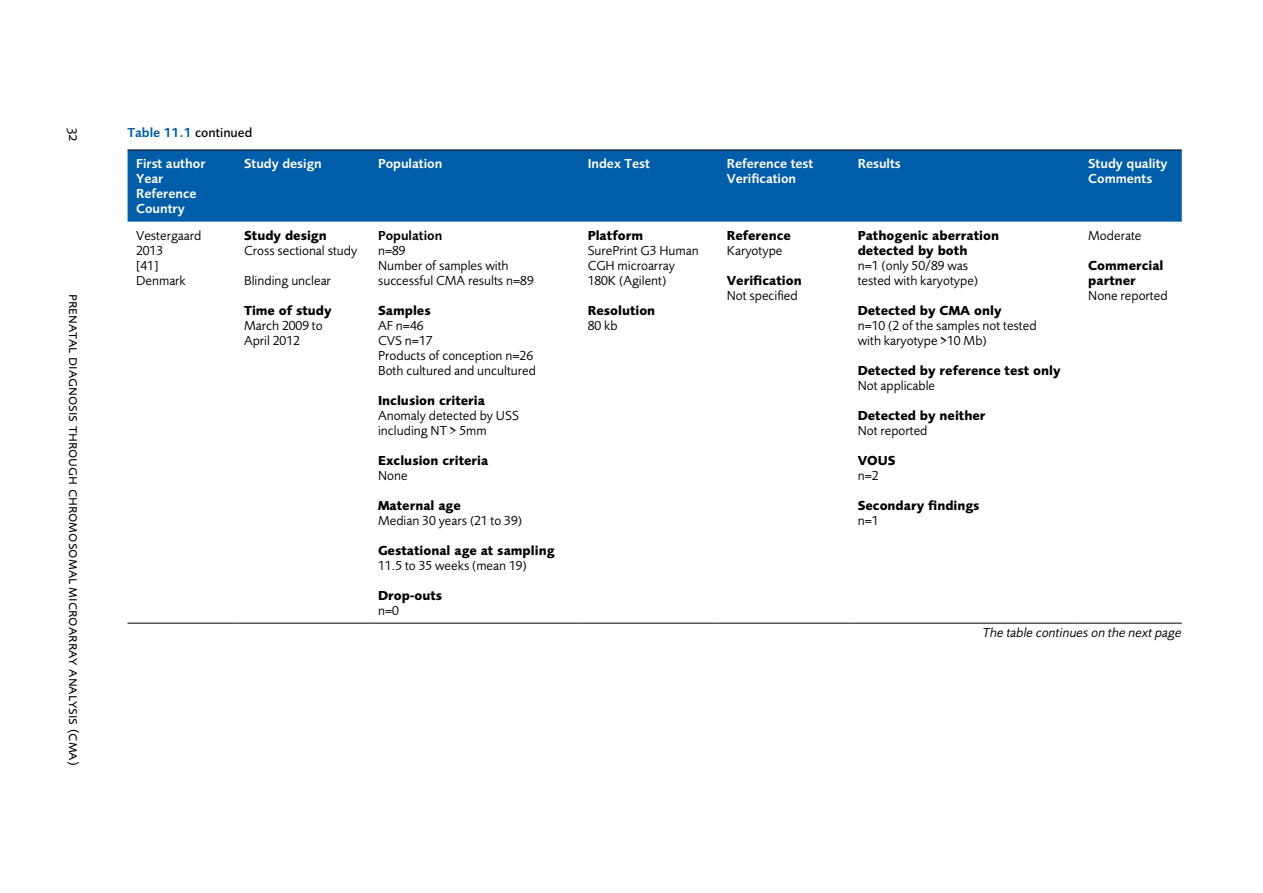
<style>
.page{position:relative;width:1263px;height:893px;background:#fff}
.page>*{position:absolute;margin:0;border:0;box-sizing:border-box;transform-origin:0 0}
.t1{font:15px "Foundry Sans Expert";color:#000}
.Tabelltext{font:13.5px/15px "Foundry Sans";color:#000}
.Tabellrubrik_1{font:700 13.5px/15px "Foundry Sans";color:#000}
.Tabellhuvudrubrik{font:600 13.5px "Foundry Sans";color:#fff}
.Tabellen_fortsätter{font:italic 13.5px "Foundry Sans";color:#000}
.Objekttitel_liggande{font:600 13.5px "Foundry Sans";color:#005da9}
.Tabellrubrik_2{font:600 13.5px "Foundry Sans";color:#000}
.s1{font-weight:500;color:#000}
</style>
<div class="page">
<div style="left:128px;top:151px;width:1054px;height:71px;background:#005da9"></div>
<hr style="left:128px;top:623px;width:108px;height:1px;background:#000">
<hr style="left:236px;top:623px;width:134px;height:1px;background:#000">
<hr style="left:370px;top:623px;width:209px;height:1px;background:#000">
<hr style="left:579px;top:623px;width:139px;height:1px;background:#000">
<hr style="left:718px;top:623px;width:131px;height:1px;background:#000">
<hr style="left:849px;top:623px;width:231px;height:1px;background:#000">
<hr style="left:1080px;top:623px;width:102px;height:1px;background:#000">
<hr style="left:128px;top:150px;width:108px;height:1px;background:#000">
<hr style="left:236px;top:150px;width:134px;height:1px;background:#000">
<hr style="left:370px;top:150px;width:209px;height:1px;background:#000">
<hr style="left:579px;top:150px;width:139px;height:1px;background:#000">
<hr style="left:718px;top:150px;width:131px;height:1px;background:#000">
<hr style="left:849px;top:150px;width:231px;height:1px;background:#000">
<hr style="left:1080px;top:150px;width:102px;height:1px;background:#000">
<p class="t1" style="left:83px;top:128px;width:15px;rotate:90deg">32</p>
<p class="Objekttitel_liggande" style="left:128px;top:125px;width:126px">Table 11.1 <span class="s1">continued</span></p>
<p class="Tabellhuvudrubrik" style="left:136px;top:156px;width:71px">First author</p>
<p class="Tabellhuvudrubrik" style="left:136px;top:171px;width:29px">Year</p>
<p class="Tabellhuvudrubrik" style="left:136px;top:186px;width:62px">Reference</p>
<p class="Tabellhuvudrubrik" style="left:136px;top:201px;width:50px">Country</p>
<p class="Tabellhuvudrubrik" style="left:244px;top:156px;width:79px">Study design</p>
<p class="Tabellhuvudrubrik" style="left:378px;top:156px;width:66px">Population</p>
<p class="Tabellhuvudrubrik" style="left:588px;top:156px;width:64px">Index Test</p>
<p class="Tabellhuvudrubrik" style="left:727px;top:156px;width:88px">Reference test</p>
<p class="Tabellhuvudrubrik" style="left:727px;top:171px;width:71px">Verification</p>
<p class="t1" style="left:83px;top:294px;width:473px;rotate:90deg">prenatal diagnosis through chromosomal microarray analysis (cma)</p>
<p class="Tabelltext" style="left:136px;top:228px;width:67px">Vestergaard<br>2013<br>[41]<br>Denmark</p>
<p class="Tabellrubrik_1" style="left:244px;top:228px;width:84px">Study design</p>
<p class="Tabelltext" style="left:244px;top:243px;width:115px">Cross sectional study</p>
<p class="Tabelltext" style="left:244px;top:273px;width:88px">Blinding unclear</p>
<p class="Tabellrubrik_1" style="left:244px;top:303px;width:89px">Time of study</p>
<p class="Tabelltext" style="left:244px;top:318px;width:80px">March 2009 to<br>April 2012</p>
<p class="Tabellrubrik_2" style="left:378px;top:227px;width:66px">Population</p>
<p class="Tabelltext" style="left:378px;top:243px;width:157px">n=89<br>Number of samples with successful CMA results n=89</p>
<p class="Tabellrubrik_1" style="left:378px;top:303px;width:54px">Samples</p>
<p class="Tabelltext" style="left:378px;top:318px;width:160px">AF n=46<br>CVS n=17<br>Products of conception n=26<br>Both cultured and uncultured</p>
<p class="Tabellrubrik_1" style="left:378px;top:393px;width:108px">Inclusion criteria</p>
<p class="Tabelltext" style="left:378px;top:408px;width:142px">Anomaly detected by USS including NT &gt; 5mm</p>
<p class="Tabellrubrik_1" style="left:378px;top:453px;width:112px">Exclusion criteria</p>
<p class="Tabelltext" style="left:378px;top:468px;width:31px">None</p>
<p class="Tabellrubrik_1" style="left:378px;top:498px;width:84px">Maternal age</p>
<p class="Tabelltext" style="left:378px;top:513px;width:145px">Median 30 years (21 to 39)</p>
<p class="Tabellrubrik_1" style="left:378px;top:543px;width:178px">Gestational age at sampling</p>
<p class="Tabelltext" style="left:378px;top:558px;width:150px">11.5 to 35 weeks (mean 19)</p>
<p class="Tabellrubrik_1" style="left:378px;top:588px;width:66px">Drop-outs</p>
<p class="Tabelltext" style="left:378px;top:603px;width:22px">n=0</p>
<p class="Tabellrubrik_1" style="left:588px;top:228px;width:57px">Platform</p>
<p class="Tabelltext" style="left:588px;top:243px;width:113px">SurePrint G3 Human<br>CGH microarray<br>180K (Agilent)</p>
<p class="Tabellrubrik_1" style="left:588px;top:303px;width:69px">Resolution</p>
<p class="Tabelltext" style="left:588px;top:318px;width:31px">80 kb</p>
<p class="Tabellrubrik_1" style="left:727px;top:228px;width:66px">Reference</p>
<p class="Tabelltext" style="left:727px;top:243px;width:57px">Karyotype</p>
<p class="Tabellrubrik_1" style="left:727px;top:273px;width:76px">Verification</p>
<p class="Tabelltext" style="left:727px;top:288px;width:73px">Not specified</p>
<p class="Tabellhuvudrubrik" style="left:858px;top:156px;width:45px">Results</p>
<p class="Tabellhuvudrubrik" style="left:1088px;top:156px;width:81px">Study quality</p>
<p class="Tabellhuvudrubrik" style="left:1088px;top:171px;width:66px">Comments</p>
<p class="Tabellrubrik_1" style="left:858px;top:228px;width:143px">Pathogenic aberration detected by both</p>
<p class="Tabelltext" style="left:858px;top:258px;width:122px">n=1 (only 50/89 was tested with karyotype)</p>
<p class="Tabellrubrik_1" style="left:858px;top:303px;width:145px">Detected by CMA only</p>
<p class="Tabelltext" style="left:858px;top:318px;width:180px">n=10 (2 of the samples not tested with karyotype &gt;10 Mb)</p>
<p class="Tabellrubrik_1" style="left:858px;top:363px;width:204px">Detected by reference test only</p>
<p class="Tabelltext" style="left:858px;top:378px;width:79px">Not applicable</p>
<p class="Tabellrubrik_1" style="left:858px;top:408px;width:129px">Detected by neither</p>
<p class="Tabelltext" style="left:858px;top:423px;width:71px">Not reported</p>
<p class="Tabellrubrik_1" style="left:858px;top:453px;width:39px">VOUS</p>
<p class="Tabelltext" style="left:858px;top:468px;width:22px">n=2</p>
<p class="Tabellrubrik_1" style="left:858px;top:498px;width:123px">Secondary findings</p>
<p class="Tabelltext" style="left:858px;top:513px;width:22px">n=1</p>
<p class="Tabelltext" style="left:1088px;top:228px;width:55px">Moderate</p>
<p class="Tabellrubrik_1" style="left:1088px;top:257px;width:77px">Commercial partner</p>
<p class="Tabelltext" style="left:1088px;top:288px;width:81px">None reported</p>
<p class="Tabellen_fortsätter" style="left:983px;top:625px;width:200px">The table continues on the next page</p>
</div>
